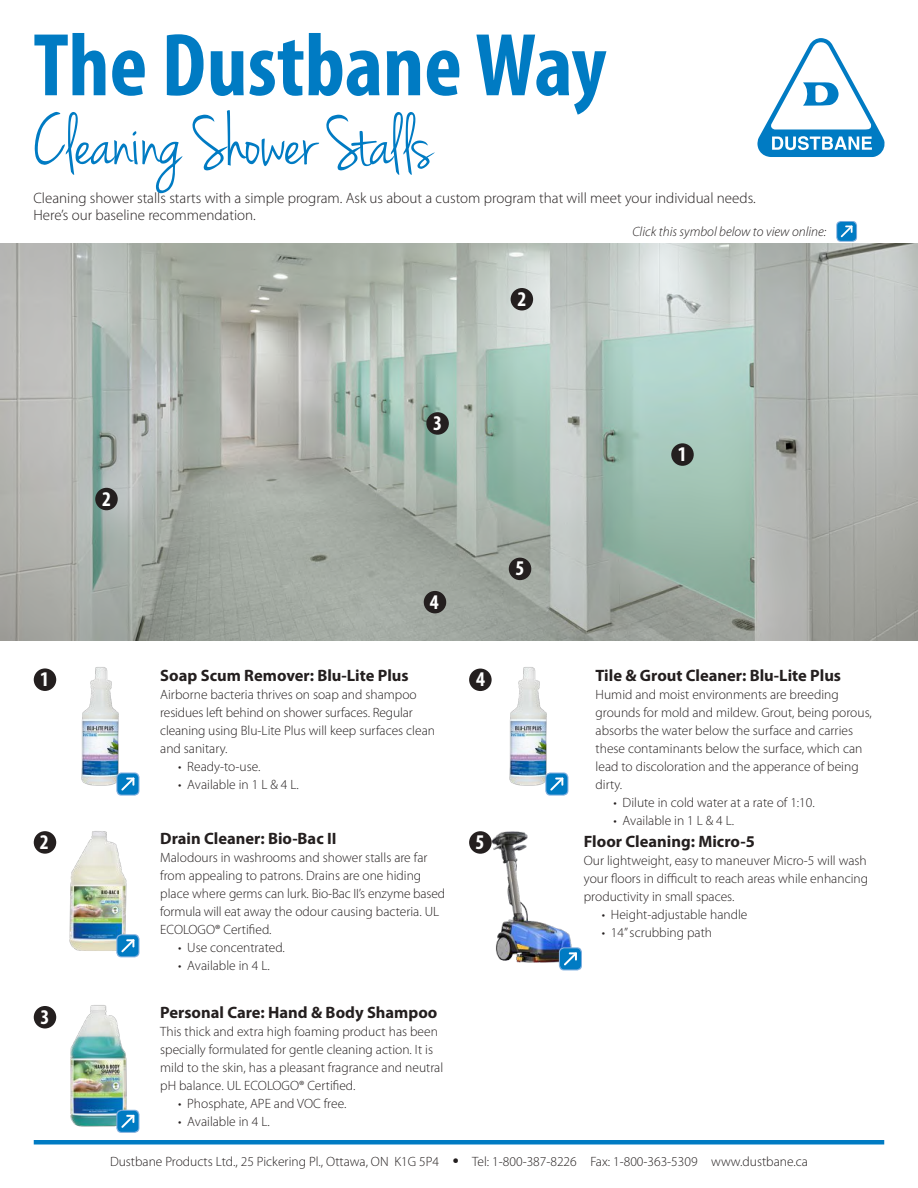
<style>
.page{position:relative;width:918px;height:1188px;background:#fff}
.page>*{position:absolute;margin:0;border:0;box-sizing:border-box;transform-origin:0 0}
.t1{font:700 condensed 90px "Myriad Pro";color:#007bc3}
.t2{font:75px "Jenna Sue";letter-spacing:-.01em;color:#007bc3}
.t3{font:700 condensed 21px "Myriad Pro";color:#fff}
.t4{font:700 16.5px "Myriad Pro";color:#241f1f}
.t5{font:300 15px/16.5px "Myriad Pro";color:#241f1f}
.t6{font:300 13.5px/18px "Myriad Pro";color:#241f1f}
.t7{font:italic 300 13.5px "Myriad Pro";color:#241f1f}
.s1{font-weight:900;font-size:16.5px}
</style>
<div class="page">
<hr style="left:34px;top:1140px;width:850px;height:4px;background:#007bc3">
<svg style="left:757px;top:38px;width:128px;height:119px"></svg>
<img style="left:1px;top:244px;width:917px;height:396px">
<div style="left:671px;top:443px;width:23px;height:23px;background:#241f1f;border-radius:50%"></div>
<div style="left:511px;top:288px;width:22px;height:23px;background:#241f1f;border-radius:50%"></div>
<div style="left:95px;top:488px;width:23px;height:22px;background:#241f1f;border-radius:50%"></div>
<div style="left:426px;top:412px;width:23px;height:23px;background:#241f1f;border-radius:50%"></div>
<div style="left:424px;top:591px;width:22px;height:22px;background:#241f1f;border-radius:50%"></div>
<div style="left:509px;top:558px;width:22px;height:22px;background:#241f1f;border-radius:50%"></div>
<div style="left:469px;top:669px;width:23px;height:22px;background:#241f1f;border-radius:50%"></div>
<img style="left:81px;top:667px;width:42px;height:118px">
<div style="left:34px;top:668px;width:22px;height:23px;background:#241f1f;border-radius:50%"></div>
<img style="left:509px;top:667px;width:43px;height:118px">
<img style="left:469px;top:831px;width:109px;height:140px">
<div style="left:469px;top:831px;width:23px;height:23px;background:#241f1f;border-radius:50%"></div>
<img style="left:69px;top:831px;width:58px;height:120px">
<div style="left:34px;top:831px;width:22px;height:23px;background:#241f1f;border-radius:50%"></div>
<div style="left:34px;top:1006px;width:22px;height:22px;background:#241f1f;border-radius:50%"></div>
<img style="left:52px;top:1005px;width:88px;height:127px">
<svg style="left:836px;top:221px;width:21px;height:21px"></svg>
<div style="left:837px;top:222px;width:19px;height:19px;background:#007bc3;border-radius:4px"></div>
<svg style="left:841px;top:226px;width:12px;height:11px"></svg>
<svg style="left:559px;top:947px;width:23px;height:23px"></svg>
<div style="left:560px;top:948px;width:21px;height:21px;background:#007bc3;border-radius:4px"></div>
<svg style="left:564px;top:952px;width:13px;height:14px"></svg>
<svg style="left:116px;top:773px;width:23px;height:23px"></svg>
<div style="left:117px;top:774px;width:21px;height:21px;background:#007bc3;border-radius:4px"></div>
<svg style="left:121px;top:778px;width:13px;height:13px"></svg>
<svg style="left:116px;top:934px;width:23px;height:23px"></svg>
<div style="left:117px;top:935px;width:21px;height:21px;background:#007bc3;border-radius:4px"></div>
<svg style="left:121px;top:939px;width:13px;height:13px"></svg>
<svg style="left:116px;top:1110px;width:23px;height:23px"></svg>
<div style="left:117px;top:1111px;width:21px;height:21px;background:#007bc3;border-radius:4px"></div>
<svg style="left:121px;top:1115px;width:13px;height:13px"></svg>
<svg style="left:545px;top:773px;width:23px;height:23px"></svg>
<div style="left:546px;top:774px;width:21px;height:21px;background:#007bc3;border-radius:4px"></div>
<svg style="left:550px;top:778px;width:13px;height:13px"></svg>
<h1 class="t1" style="left:33px;top:9px;width:575px">The Dustbane Way</h1>
<h2 class="t2" style="left:33px;top:99px;width:401px">Cleaning Shower Stalls</h2>
<p class="t5" style="left:33px;top:190px;width:724px">Cleaning shower stalls starts with a simple program. Ask us about a custom program that will meet your individual needs.<br>Here’s our baseline recommendation.</p>
<h3 class="t3" style="left:518px;top:286px;width:10px">2</h3>
<h3 class="t3" style="left:102px;top:485px;width:10px">2</h3>
<h3 class="t3" style="left:433px;top:410px;width:10px">3</h3>
<h3 class="t3" style="left:430px;top:589px;width:10px">4</h3>
<p class="t4" style="left:160px;top:665px;width:250px">Soap Scum Remover: Blu-Lite Plus</p>
<p class="t6" style="left:160px;top:685px;width:276px">Airborne bacteria thrives on soap and shampoo residues left behind on shower surfaces. Regular cleaning using Blu-Lite Plus will keep surfaces clean and sanitary.</p>
<p class="t6" style="left:178px;top:757px;width:84px">• Ready-to-use.</p>
<p class="t6" style="left:178px;top:775px;width:122px">• Available in 1 L &amp; 4 L.</p>
<h3 class="t3" style="left:40px;top:666px;width:10px">1</h3>
<h3 class="t3" style="left:476px;top:666px;width:10px">4</h3>
<h3 class="t3" style="left:516px;top:555px;width:10px">5</h3>
<p class="t7" style="left:632px;top:224px;width:196px">Click this symbol below to view online:</p>
<h3 class="t3" style="left:678px;top:441px;width:10px">1</h3>
<p class="t4" style="left:596px;top:665px;width:247px">Tile &amp; Grout Cleaner: Blu-Lite Plus</p>
<p class="t6" style="left:596px;top:685px;width:278px">Humid and moist environments are breeding grounds for mold and mildew. Grout, being porous, absorbs the water below the surface and carries these contaminants below the surface, which can lead to discoloration and the apperance of being dirty.</p>
<p class="t6" style="left:614px;top:793px;width:203px">• Dilute in cold water at a rate of 1:10.</p>
<p class="t6" style="left:614px;top:811px;width:122px">• Available in 1 L &amp; 4 L.</p>
<h3 class="t3" style="left:40px;top:829px;width:10px">2</h3>
<h3 class="t3" style="left:41px;top:1004px;width:10px">3</h3>
<p class="t4" style="left:160px;top:827px;width:178px">Drain Cleaner: Bio-Bac II</p>
<p class="t6" style="left:160px;top:848px;width:286px">Malodours in washrooms and shower stalls are far from appealing to patrons. Drains are one hiding place where germs can lurk. Bio-Bac II’s enzyme based formula will eat away the odour causing bacteria. UL ECOLOGO® Certified.</p>
<p class="t6" style="left:178px;top:938px;width:108px">• Use concentrated.</p>
<p class="t6" style="left:178px;top:956px;width:93px">• Available in 4 L.</p>
<p class="t4" style="left:160px;top:1002px;width:279px">Personal Care: Hand &amp; Body Shampoo</p>
<p class="t6" style="left:160px;top:1023px;width:285px">This thick and extra high foaming product has been specially formulated for gentle cleaning action. It is mild to the skin, has a pleasant fragrance and neutral pH balance. UL ECOLOGO® Certified.</p>
<p class="t6" style="left:178px;top:1095px;width:170px">• Phosphate, APE and VOC free.</p>
<p class="t6" style="left:178px;top:1113px;width:93px">• Available in 4 L.</p>
<h3 class="t3" style="left:475px;top:829px;width:10px">5</h3>
<p class="t4" style="left:584px;top:831px;width:172px">Floor Cleaning: Micro-5</p>
<p class="t6" style="left:584px;top:852px;width:286px;text-align:justify">Our lightweight, easy to maneuver Micro-5 will wash your floors in difficult to reach areas while enhancing productivity in small spaces.</p>
<p class="t6" style="left:602px;top:906px;width:147px">• Height-adjustable handle</p>
<p class="t6" style="left:602px;top:924px;width:112px">• 14” scrubbing path</p>
<p class="t6" style="left:110px;top:1153px;width:699px">Dustbane Products Ltd., 25 Pickering Pl., Ottawa, ON K1G 5P4 <span class="s1">•</span> Tel: 1-800-387-8226 Fax: 1-800-363-5309 www.dustbane.ca</p>
</div>
